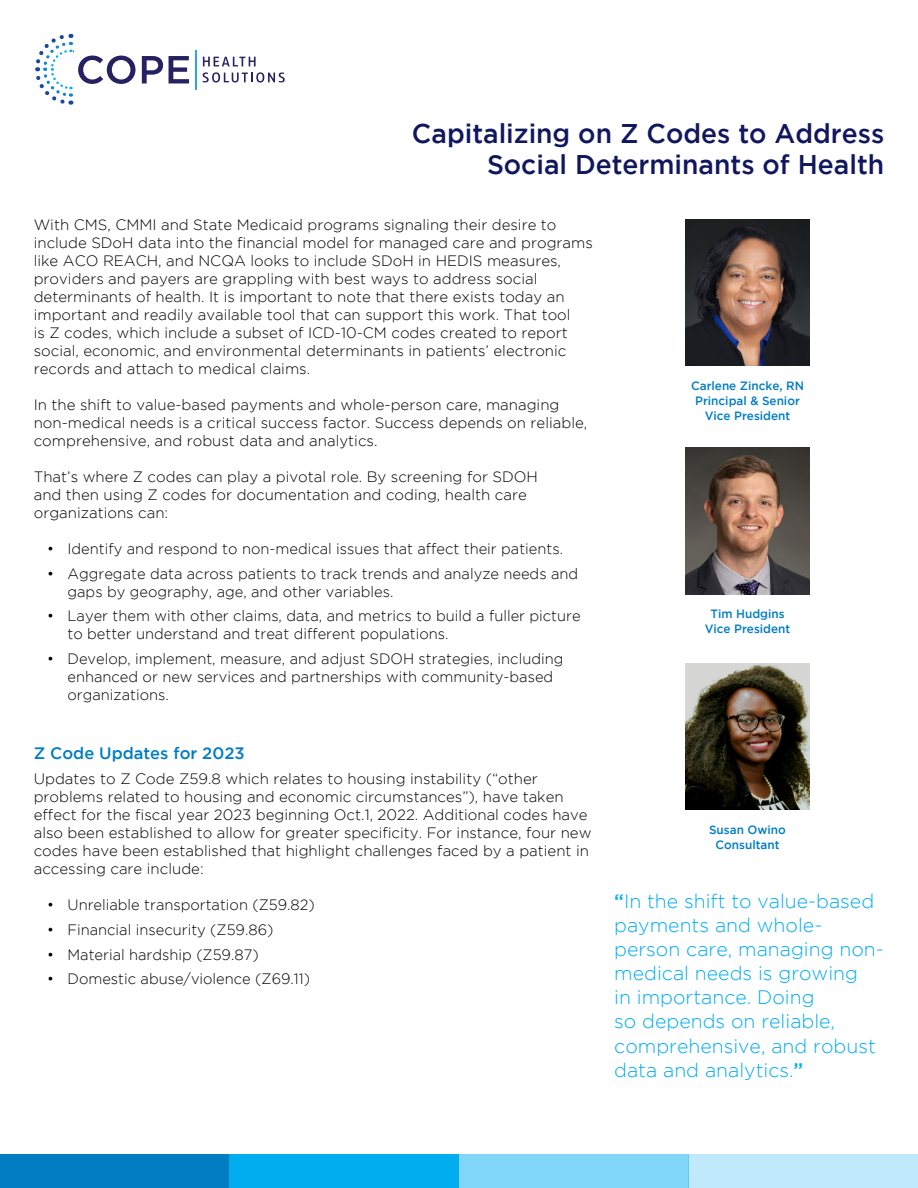
<style>
.page{position:relative;width:918px;height:1188px;background:#fff}
.page>*{position:absolute;margin:0;border:0;box-sizing:border-box;transform-origin:0 0}
.t1{font:500 27px/31.5px "Gotham";color:#11175e;text-align:right}
.t2{font:300 19.5px/24px "Gotham";color:#00aeef}
.t3{font:500 16.5px "Gotham";color:#007dc3}
.t4{font:300 15px/18px "Gotham";color:#000}
.t5{font:500 12px/15px "Gotham";color:#007dc3;text-align:center}
.s1{font-weight:500}
</style>
<div class="page">
<div style="left:0;top:1154px;width:230px;height:34px;background:#007dc3"></div>
<div style="left:459px;top:1154px;width:229px;height:34px;background:#80d6f7"></div>
<div style="left:230px;top:1154px;width:229px;height:34px;background:#00aeef"></div>
<div style="left:688px;top:1154px;width:230px;height:34px;background:#c0eafb"></div>
<svg style="left:35px;top:33px;width:100px;height:72px"></svg>
<svg style="left:142px;top:56px;width:21px;height:27px"></svg>
<svg style="left:169px;top:56px;width:20px;height:27px"></svg>
<svg style="left:203px;top:57px;width:53px;height:9px"></svg>
<svg style="left:203px;top:72px;width:82px;height:11px"></svg>
<hr style="left:195px;top:51px;width:2px;height:39px;background:#28aae1">
<img style="left:685px;top:447px;width:125px;height:147px">
<img style="left:685px;top:219px;width:125px;height:147px">
<img style="left:685px;top:663px;width:125px;height:147px">
<h1 class="t1" style="left:412px;top:117px;width:474px">Capitalizing on Z Codes to Address<br>Social Determinants of Health</h1>
<p class="t4" style="left:34px;top:215px;width:561px">With CMS, CMMI and State Medicaid programs signaling their desire to include SDoH data into the financial model for managed care and programs like ACO REACH, and NCQA looks to include SDoH in HEDIS measures, providers and payers are grappling with best ways to address social determinants of health. It is important to note that there exists today an important and readily available tool that can support this work. That tool<br>is Z codes, which include a subset of ICD-10-CM codes created to report social, economic, and environmental determinants in patients’ electronic records and attach to medical claims.</p>
<p class="t4" style="left:34px;top:395px;width:555px">In the shift to value-based payments and whole-person care, managing non-medical needs is a critical success factor. Success depends on reliable, comprehensive, and robust data and analytics.</p>
<p class="t4" style="left:34px;top:467px;width:506px">That’s where Z codes can play a pivotal role. By screening for SDOH and then using Z codes for documentation and coding, health care organizations can:</p>
<p class="t4" style="left:47px;top:539px;width:517px">• Identify and respond to non-medical issues that affect their patients.</p>
<p class="t4" style="left:68px;top:564px;width:512px;text-indent:-20px">• Aggregate data across patients to track trends and analyze needs and gaps by geography, age, and other variables.</p>
<p class="t4" style="left:68px;top:607px;width:515px;text-indent:-20px">• Layer them with other claims, data, and metrics to build a fuller picture to better understand and treat different populations.</p>
<p class="t4" style="left:68px;top:650px;width:497px;text-indent:-20px">• Develop, implement, measure, and adjust SDOH strategies, including enhanced or new services and partnerships with community-based organizations.</p>
<p class="t3" style="left:34px;top:744px;width:212px">Z Code Updates for 2023</p>
<p class="t4" style="left:34px;top:770px;width:559px">Updates to Z Code Z59.8 which relates to housing instability (“other problems related to housing and economic circumstances”), have taken effect for the fiscal year 2023 beginning Oct.1, 2022. Additional codes have also been established to allow for greater specificity. For instance, four new codes have been established that highlight challenges faced by a patient in accessing care include:</p>
<p class="t4" style="left:47px;top:896px;width:269px">• Unreliable transportation (Z59.82)</p>
<p class="t4" style="left:47px;top:920px;width:228px">• Financial insecurity (Z59.86)</p>
<p class="t4" style="left:47px;top:945px;width:213px">• Material hardship (Z59.87)</p>
<p class="t4" style="left:47px;top:970px;width:264px">• Domestic abuse/violence (Z69.11)</p>
<p class="t5" style="left:691px;top:378px;width:114px">Carlene Zincke, RN<br>Principal &amp; Senior<br>Vice President</p>
<p class="t5" style="left:705px;top:606px;width:87px">Tim Hudgins<br>Vice President</p>
<p class="t5" style="left:709px;top:822px;width:78px">Susan Owino<br>Consultant</p>
<h2 class="t2" style="left:614px;top:889px;width:271px"><span class="s1">“</span>In the shift to value-based payments and whole&shy;person care, managing non&shy;medical needs is growing<br>in importance. Doing<br>so depends on reliable, comprehensive, and robust data and analytics.<span class="s1">”</span></h2>
</div>
